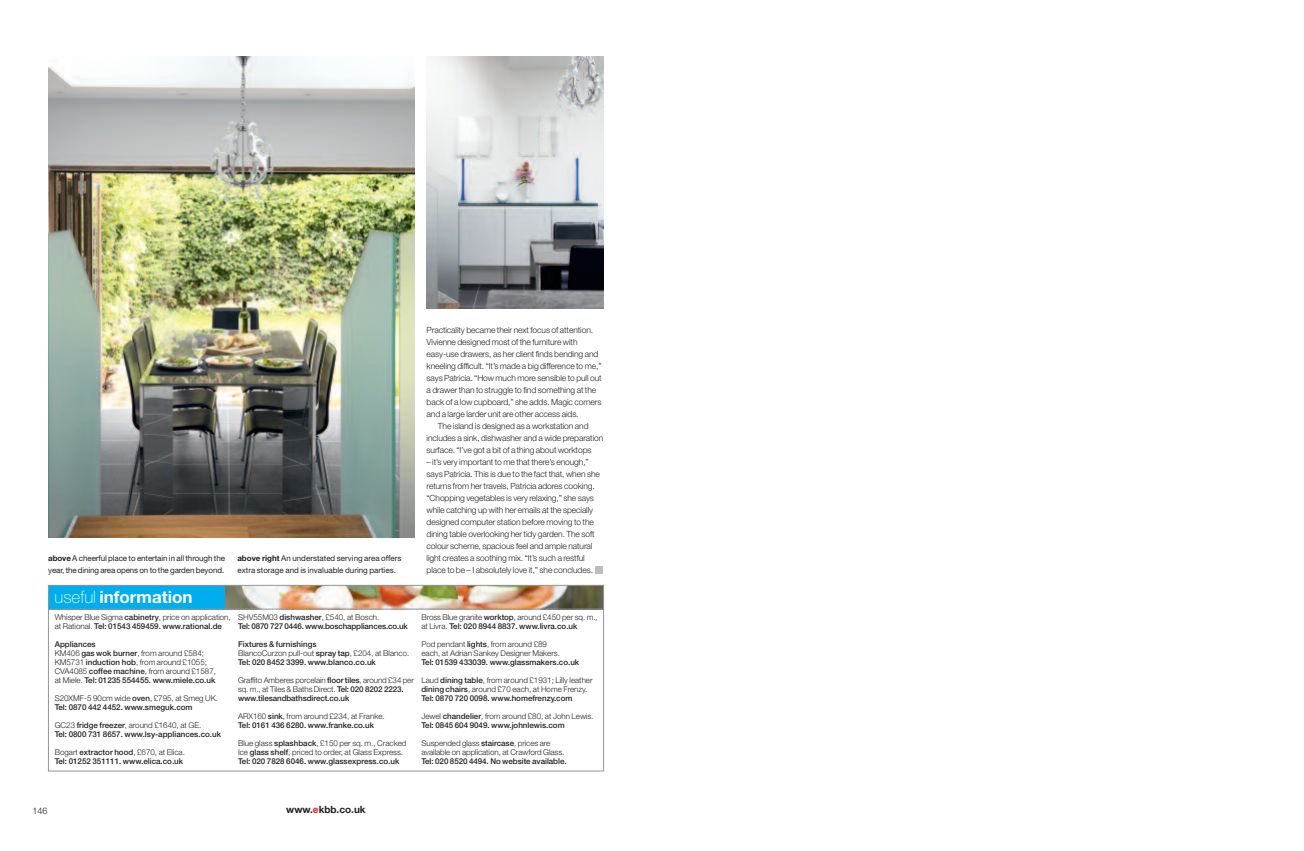
<style>
.page{position:relative;width:1304px;height:851px;background:#fff}
.page>*{position:absolute;margin:0;border:0;box-sizing:border-box;transform-origin:0 0}
.t1{font:700 17px "Helvetica Neue";color:#fff}
.t2{font:700 10px "Helvetica Neue";color:#231f20}
.t3{font:300 9px "Helvetica Neue";color:#231f20}
.t4{font:300 8.5px/12px "Helvetica Neue";letter-spacing:-.01em;color:#231f20}
.t5{font:500 8px/9px "Helvetica Neue";color:#231f20}
.t6{font:300 8px/9px "Helvetica Neue";color:#231f20}
.t7{font:8px/12px "Helvetica Neue";letter-spacing:-.01em;color:#231f20}
.s1{font-weight:700}
.s2{font-weight:100}
.s3{font-weight:500}
.s4{font-weight:300}
.s5{color:#ee1d23}
</style>
<div class="page">
<div style="left:48px;top:585px;width:367px;height:24px;background:#00aeef"></div>
<img style="left:225px;top:587px;width:377px;height:21px">
<div style="left:48px;top:585px;width:556px;height:186px;border:1px solid #939598"></div>
<img style="left:49px;top:57px;width:366px;height:480px">
<img style="left:427px;top:57px;width:177px;height:252px">
<div style="left:595px;top:566px;width:8px;height:7px;background:#bcbdc0"></div>
<hr style="left:48px;top:608px;width:556px;height:1px;background:#939598">
<p class="t7" style="left:48px;top:553px;width:178px"><span class="s1">above</span> A cheerful place to entertain in all through the year, the dining area opens on to the garden beyond.</p>
<p class="t7" style="left:237px;top:553px;width:165px"><span class="s1">above right</span> An understated serving area offers extra storage and is invaluable during parties.</p>
<p class="t4" style="left:427px;top:324px;width:168px">Practicality became their next focus of attention.</p>
<p class="t4" style="left:427px;top:336px;width:153px">Vivienne designed most of the furniture with</p>
<p class="t4" style="left:427px;top:348px;width:173px">easy-use drawers, as her client finds bending and</p>
<p class="t4" style="left:427px;top:360px;width:176px">kneeling difficult. “It’s made a big difference to me,”</p>
<p class="t4" style="left:427px;top:372px;width:177px">says Patricia. “How much more sensible to pull out</p>
<p class="t4" style="left:427px;top:384px;width:171px">a drawer than to struggle to find something at the</p>
<p class="t4" style="left:427px;top:396px;width:177px">back of a low cupboard,” she adds. Magic corners</p>
<p class="t4" style="left:427px;top:408px;width:154px">and a large larder unit are other access aids.</p>
<p class="t4" style="left:438px;top:420px;width:152px">The island is designed as a workstation and</p>
<p class="t4" style="left:427px;top:432px;width:178px">includes a sink, dishwasher and a wide preparation</p>
<p class="t4" style="left:427px;top:444px;width:166px">surface. “I’ve got a bit of a thing about worktops</p>
<p class="t4" style="left:427px;top:456px;width:175px">– it’s very important to me that there’s enough,” says Patricia. This is due to the fact that, when she returns from her travels, Patricia adores cooking. “Chopping vegetables is very relaxing,” she says while catching up with her emails at the specially designed computer station before moving to the dining table overlooking her tidy garden. The soft colour scheme, spacious feel and ample natural light creates a soothing mix. “It’s such a restful place to be – I absolutely love it,” she concludes.</p>
<h1 class="t1" style="left:55px;top:590px;width:140px"><span class="s2">useful</span> information</h1>
<p class="t6" style="left:55px;top:613px;width:178px">Whisper Blue Sigma <span class="s3">cabinetry</span>, price on application, at Rational. <span class="s3">Tel: 01543 459459. www.rational.de</span></p>
<p class="t5" style="left:55px;top:640px;width:163px">Appliances<br><span class="s4">KM406</span> gas wok burner<span class="s4">, from around £584; KM5731</span> induction hob<span class="s4">, from around £1055; CVA4085</span> coffee machine<span class="s4">, from around £1587, at Miele.</span> Tel: 01235 554455. www.miele.co.uk</p>
<p class="t5" style="left:55px;top:694px;width:165px"><span class="s4">S20XMF-5 90cm wide</span> oven<span class="s4">, £795, at Smeg UK.<br></span>Tel: 0870 442 4452. www.smeguk.com</p>
<p class="t5" style="left:55px;top:721px;width:168px"><span class="s4">GC23</span> fridge freezer<span class="s4">, around £1640, at GE.<br></span>Tel: 0800 731 8657. www.lsy-appliances.co.uk</p>
<p class="t5" style="left:55px;top:748px;width:132px"><span class="s4">Bogart</span> extractor hood<span class="s4">, £670, at Elica.<br></span>Tel: 01252 351111. www.elica.co.uk</p>
<p class="t5" style="left:238px;top:613px;width:171px"><span class="s4">SHV55M03</span> dishwasher<span class="s4">, £540, at Bosch.<br></span>Tel: 0870 727 0446. www.boschappliances.co.uk</p>
<p class="t5" style="left:238px;top:640px;width:173px">Fixtures &amp; furnishings<br><span class="s4">BlancoCurzon pull-out</span> spray tap<span class="s4">, £204, at Blanco.<br></span>Tel: 020 8452 3399. www.blanco.co.uk</p>
<p class="t6" style="left:238px;top:676px;width:177px">Graffito Amberes porcelain <span class="s3">floor tiles</span>, around £34 per sq. m., at Tiles &amp; Baths Direct. <span class="s3">Tel: 020 8202 2223. www.tilesandbathsdirect.co.uk</span></p>
<p class="t5" style="left:238px;top:712px;width:148px"><span class="s4">ARX160</span> sink<span class="s4">, from around £234, at Franke.<br></span>Tel: 0161 436 6280. www.franke.co.uk</p>
<p class="t6" style="left:238px;top:739px;width:170px">Blue glass <span class="s3">splashback</span>, £150 per sq. m., Cracked<br>Ice <span class="s3">glass shelf</span>, priced to order, at Glass Express.<br><span class="s3">Tel: 020 7828 6046. www.glassexpress.co.uk</span></p>
<p class="t6" style="left:421px;top:613px;width:178px">Bross Blue granite <span class="s3">worktop</span>, around £450 per sq. m., at Livra. <span class="s3">Tel: 020 8944 8837. www.livra.co.uk</span></p>
<p class="t6" style="left:421px;top:640px;width:140px">Pod pendant <span class="s3">lights</span>, from around £89 each, at Adrian Sankey Designer Makers.</p>
<p class="t5" style="left:421px;top:658px;width:159px">Tel: 01539 433039. www.glassmakers.co.uk</p>
<p class="t6" style="left:421px;top:676px;width:173px">Laud <span class="s3">dining table</span>, from around £1931; Lilly leather <span class="s3">dining chairs</span>, around £70 each, at Home Frenzy.<br><span class="s3">Tel: 0870 720 0098. www.homefrenzy.com</span></p>
<p class="t5" style="left:421px;top:712px;width:174px"><span class="s4">Jewel</span> chandelier<span class="s4">, from around £80, at John Lewis.<br></span>Tel: 0845 604 9049. www.johnlewis.com</p>
<p class="t6" style="left:421px;top:739px;width:145px">Suspended glass <span class="s3">staircase</span>, prices are available on application, at Crawford Glass.</p>
<p class="t5" style="left:421px;top:757px;width:147px">Tel: 020 8520 4494. No website available.</p>
<p class="t3" style="left:33px;top:807px;width:17px">146</p>
<p class="t2" style="left:286px;top:806px;width:81px">www.<span class="s5">e</span>kbb.co.uk</p>
</div>
